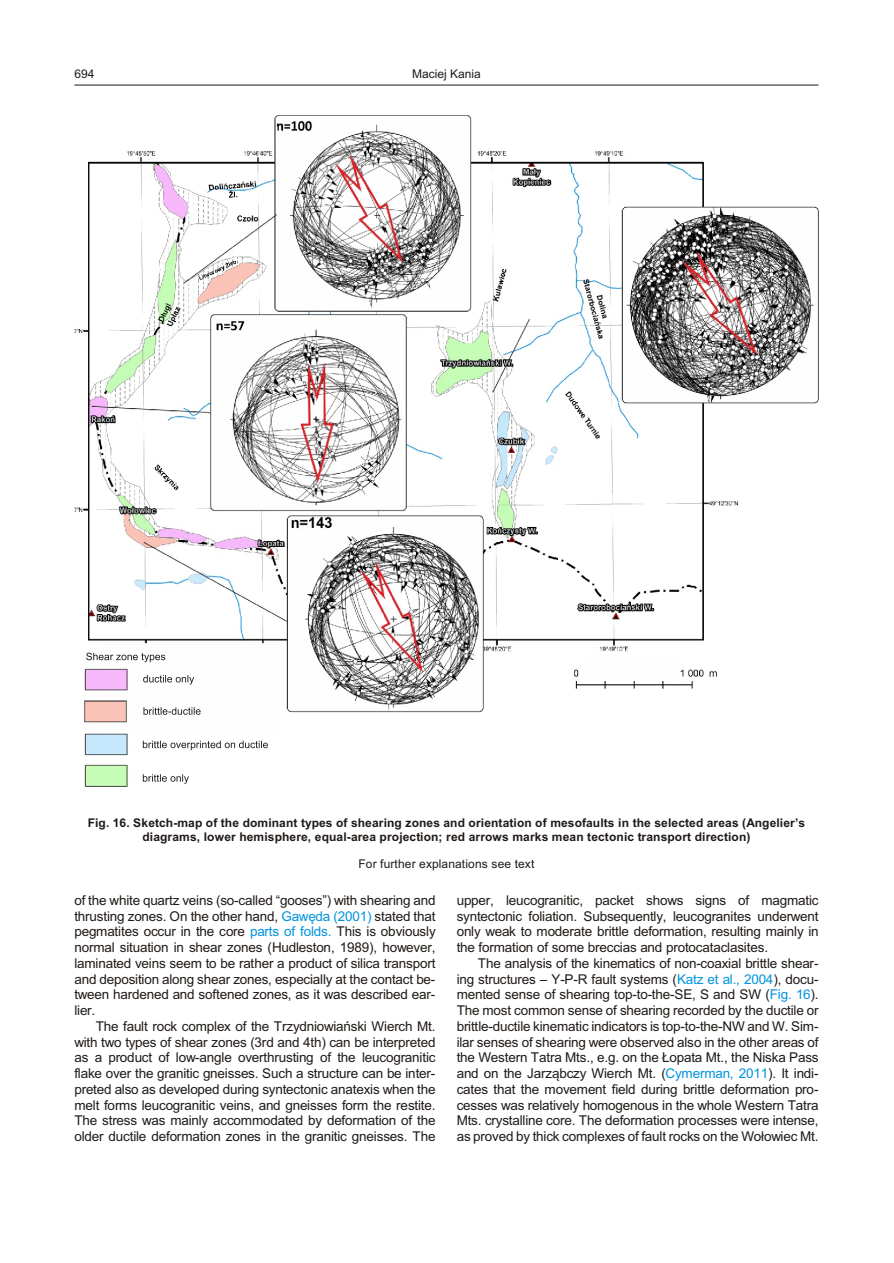
<style>
.page{position:relative;width:894px;height:1263px;background:#fff}
.page>*{position:absolute;margin:0;border:0;box-sizing:border-box;transform-origin:0 0}
.t1{font:13.5px/15.8px "Arial";letter-spacing:-.015em;color:#1f1a17;text-align:justify}
.t2{font:700 12px/14.4px "Arial";letter-spacing:.01em;color:#1f1a17;text-align:center}
.t3{font:12px "Arial";letter-spacing:.01em;color:#1f1a17}
.s1{color:#0094de}
</style>
<div class="page">
<hr style="left:74px;top:85px;width:745px;height:1px;background:#1f1a17">
<img style="left:74px;top:115px;width:745px;height:671px">
<svg style="left:86px;top:653px;width:79px;height:9px"></svg>
<svg style="left:143px;top:675px;width:51px;height:10px"></svg>
<svg style="left:144px;top:707px;width:57px;height:8px"></svg>
<svg style="left:143px;top:741px;width:125px;height:9px"></svg>
<svg style="left:143px;top:774px;width:46px;height:10px"></svg>
<svg style="left:710px;top:671px;width:7px;height:6px"></svg>
<p class="t3" style="left:74px;top:69px;width:22px">694</p>
<p class="t3" style="left:412px;top:69px;width:70px">Maciej Kania</p>
<p class="t2" style="left:88px;top:816px;width:719px">Fig. 16. Sketch-map of the dominant types of shearing zones and orientation of mesofaults in the selected areas (Angelier’s diagrams, lower hemisphere, equal-area projection; red arrows marks mean tectonic transport direction)</p>
<p class="t3" style="left:358px;top:859px;width:178px">For further explanations see text</p>
<p class="t1" style="left:74px;top:894px;width:363px">of the white quartz veins (so-called “gooses”) with shear ing and thrusting zones. On the other hand, <span class="s1">Gawêda (2001)</span> stated that pegmatites oc cur in the core <span class="s1">parts of folds.</span> This is ob vi ously nor mal situ a tion in shear zones (Hudleston, 1989), however, lam i nated veins seem to be rather a prod uct of sil ica transport and de po si tion along shear zones, espe cially at the con tact be - tween hard ened and softened zones, as it was de scribed ear&shy;lier.</p>
<p class="t1" style="left:74px;top:1020px;width:363px;text-indent:21px">The fault rock com plex of the Trzydniowiañski Wierch Mt. with two types of shear zones (3rd and 4th) can be in ter preted as a prod uct of low-an gle overthrusting of the leucogranitic flake over the gra nitic gneiss es. Such a structure can be in ter - preted also as de vel oped dur ing syntectonic anatexis when the melt forms leucogranitic veins, and gneiss es form the restite.<br>The stress was mainly ac com mo dated by de for ma tion of the older duc tile de for ma tion zones in the gra nitic gneiss es. The</p>
<p class="t1" style="left:457px;top:894px;width:364px">up per, leucogranitic, packet shows signs of mag matic syntectonic fo li a tion. Sub se quently, leucogranites un der went only weak to mod er ate brit tle de for ma tion, re sult ing mainly in the forma tion of some brec cias and protocataclasites.</p>
<p class="t1" style="left:457px;top:957px;width:364px;text-indent:21px">The anal y sis of the ki ne mat ics of non-co ax ial brit tle shear - ing structures – Y-P-R fault sys tems (<span class="s1">Katz et al., 2004</span>), doc u - mented sense of shear ing top-to-the-SE, S and SW (<span class="s1">Fig. 16</span>).<br>The most com mon sense of shear ing re corded by the duc tile or brit tle-duc tile ki ne matic in di ca tors is top-to-the-NW and W. Sim - i lar senses of shear ing were ob served also in the other ar eas of the West ern Tatra Mts., e.g. on the £opata Mt., the Niska Pass and on the Jarz¹bczy Wierch Mt. (<span class="s1">Cymerman, 2011</span>). It in di - cates that the move ment field dur ing brit tle de for ma tion pro - cesses was rel a tively ho mog e nous in the whole Western Tatra Mts. crys tal line core. The de for ma tion pro cesses were in tense, as proved by thick complexes of fault rocks on the Wo³owiec Mt.</p>
</div>
